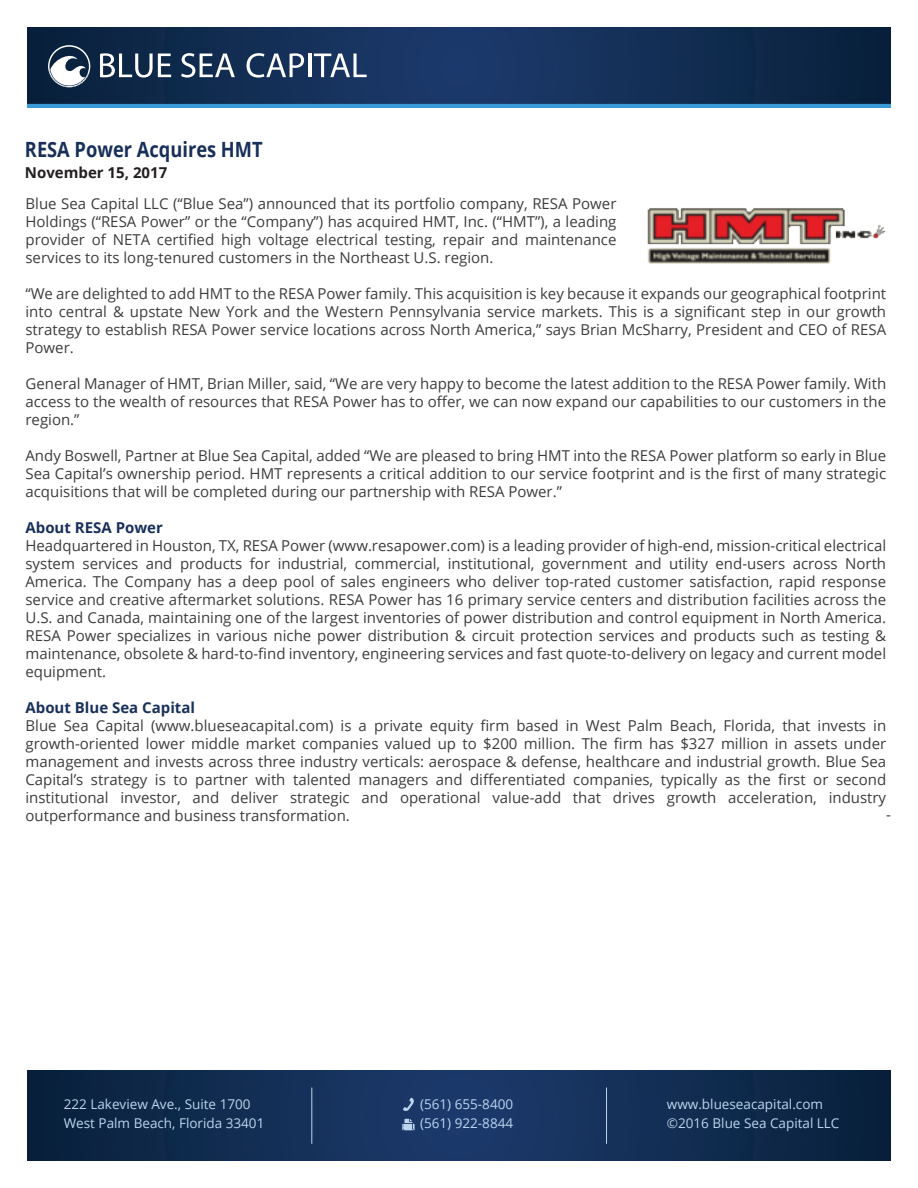
<style>
.page{position:relative;width:918px;height:1188px;background:#fff}
.page>*{position:absolute;margin:0;border:0;box-sizing:border-box;transform-origin:0 0}
.t1{font:700 21px "Open Sans";color:#182f5a;scale:.87 1}
.t2{font:15px/18px "Open Sans";color:#3d3d3d;text-align:justify}
.t3{font:700 15px "Open Sans";color:#18305b}
.t4{font:700 15px "Open Sans";color:#231f20}
.t5{font:13.5px/19.2px "Open Sans";color:#bbd5ee}
</style>
<div class="page">
<svg style="left:27px;top:27px;width:864px;height:77px;background:#122d53"></svg>
<hr style="left:27px;top:104px;width:864px;height:4px;background:#389bd6">
<svg style="left:100px;top:53px;width:71px;height:25px"></svg>
<svg style="left:181px;top:53px;width:54px;height:25px"></svg>
<svg style="left:247px;top:53px;width:57px;height:25px"></svg>
<hr style="left:308px;top:54px;width:3px;height:23px;background:#fff">
<svg style="left:314px;top:54px;width:53px;height:23px"></svg>
<svg style="left:48px;top:45px;width:42px;height:43px"></svg>
<svg style="left:27px;top:1070px;width:864px;height:91px;background:#122c52"></svg>
<hr style="left:311px;top:1088px;width:1px;height:56px;background:#bbd5ee">
<hr style="left:606px;top:1088px;width:1px;height:56px;background:#bbd5ee">
<svg style="left:402px;top:1119px;width:13px;height:11px"></svg>
<svg style="left:403px;top:1097px;width:11px;height:15px"></svg>
<img style="left:647px;top:208px;width:239px;height:56px">
<h1 class="t1" style="left:25px;top:135px;width:275px">RESA Power Acquires HMT</h1>
<p class="t4" style="left:25px;top:162px;width:144px">November 15, 2017</p>
<p class="t2" style="left:25px;top:195px;width:593px">Blue Sea Capital LLC (“Blue Sea”) announced that its portfolio company, RESA Power Holdings (“RESA Power” or the “Company”) has acquired HMT, Inc. (“HMT”), a leading provider of NETA certified high voltage electrical testing, repair and maintenance services to its long-tenured customers in the Northeast U.S. region.</p>
<p class="t2" style="left:25px;top:285px;width:862px">“We are delighted to add HMT to the RESA Power family. This acquisition is key because it expands our geographical footprint into central &amp; upstate New York and the Western Pennsylvania service markets. This is a significant step in our growth strategy to establish RESA Power service locations across North America,” says Brian McSharry, President and CEO of RESA Power.</p>
<p class="t2" style="left:25px;top:375px;width:862px">General Manager of HMT, Brian Miller, said, “We are very happy to become the latest addition to the RESA Power family. With access to the wealth of resources that RESA Power has to offer, we can now expand our capabilities to our customers in the region.”</p>
<p class="t2" style="left:25px;top:447px;width:862px">Andy Boswell, Partner at Blue Sea Capital, added “We are pleased to bring HMT into the RESA Power platform so early in Blue Sea Capital’s ownership period. HMT represents a critical addition to our service footprint and is the first of many strategic acquisitions that will be completed during our partnership with RESA Power.”</p>
<p class="t3" style="left:25px;top:517px;width:139px">About RESA Power</p>
<p class="t2" style="left:25px;top:537px;width:862px">Headquartered in Houston, TX, RESA Power (www.resapower.com) is a leading provider of high-end, mission-critical electrical system services and products for industrial, commercial, institutional, government and utility end-users across North America. The Company has a deep pool of sales engineers who deliver top-rated customer satisfaction, rapid response service and creative aftermarket solutions. RESA Power has 16 primary service centers and distribution facilities across the U.S. and Canada, maintaining one of the largest inventories of power distribution and control equipment in North America.<br>RESA Power specializes in various niche power distribution &amp; circuit protection services and products such as testing &amp; maintenance, obsolete &amp; hard-to-find inventory, engineering services and fast quote-to-delivery on legacy and current model equipment.</p>
<p class="t3" style="left:25px;top:697px;width:171px">About Blue Sea Capital</p>
<p class="t2" style="left:25px;top:717px;width:862px">Blue Sea Capital (www.blueseacapital.com) is a private equity firm based in West Palm Beach, Florida, that invests in growth-oriented lower middle market companies valued up to $200 million. The firm has $327 million in assets under management and invests across three industry verticals: aerospace &amp; defense, healthcare and industrial growth. Blue Sea Capital’s strategy is to partner with talented managers and differentiated companies, typically as the first or second institutional investor, and deliver strategic and operational value-add that drives growth acceleration, industry outperformance and business transformation.</p>
<p class="t2" style="left:886px;top:805px;width:6px">-</p>
<p class="t5" style="left:64px;top:1094px;width:202px">222 Lakeview Ave., Suite 1700<br>West Palm Beach, Florida 33401</p>
<p class="t5" style="left:667px;top:1094px;width:174px">www.blueseacapital.com ©2016 Blue Sea Capital LLC</p>
<p class="t5" style="left:420px;top:1094px;width:95px">(561) 655-8400 (561) 922-8844</p>
</div>
